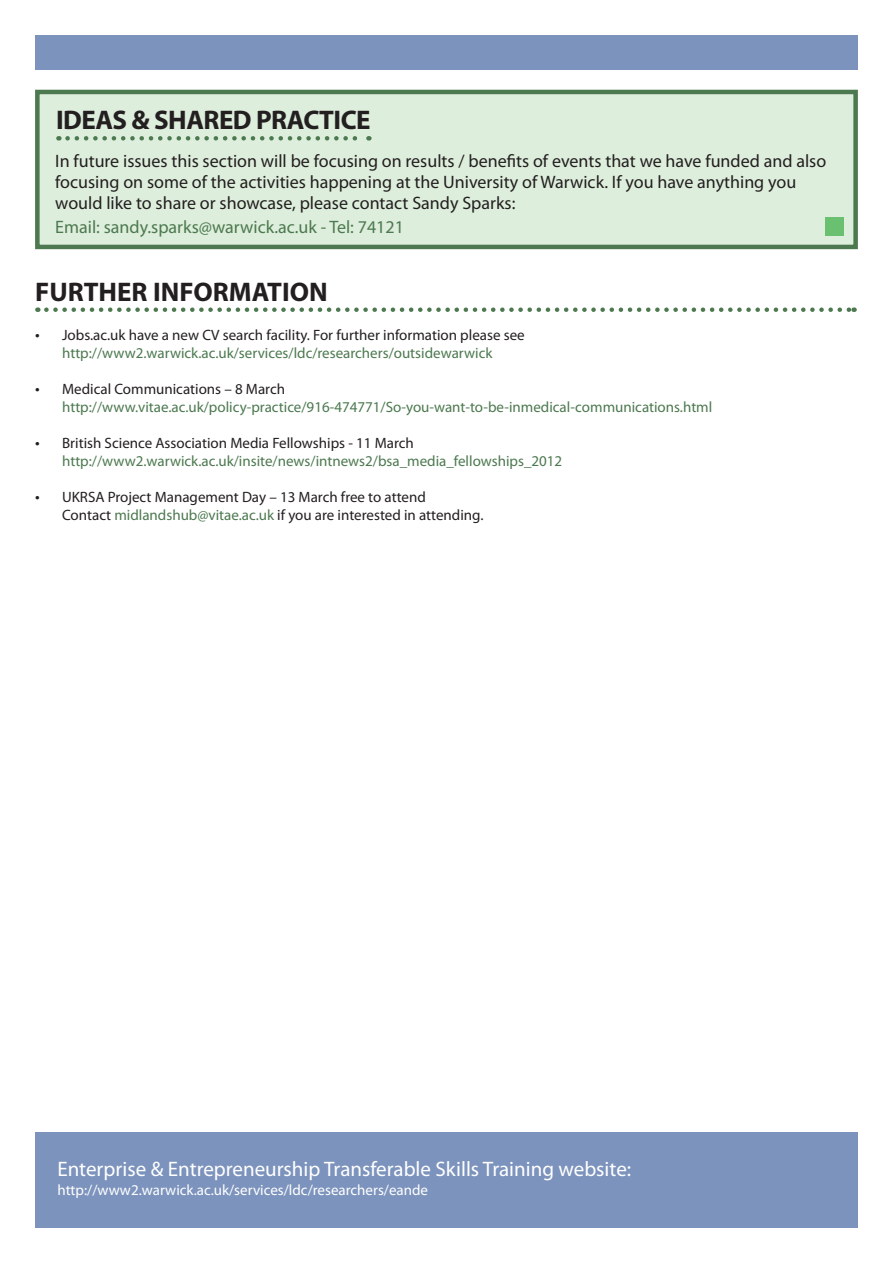
<style>
.page{position:relative;width:893px;height:1263px;background:#fff}
.page>*{position:absolute;margin:0;border:0;box-sizing:border-box;transform-origin:0 0}
.Headline{font:700 27px "Myriad Pro";letter-spacing:-.01em;color:#231f20}
.t1{font:21px "Myriad Pro";color:#fff}
.Body{font:18px/21px "Myriad Pro";color:#231f20}
.Body-2{font:18px "Myriad Pro";color:#4c794f}
.Body-3{font:15px/18px "Myriad Pro";color:#4c794f}
.Body-4{font:15px/18px "Myriad Pro";color:#231f20;text-align:center}
.t2{font:15px "Myriad Pro";color:#fff}
.s1{font-size:16.5px}
.s2{color:#4c794f}
.s3{font-size:16.5px;color:#231f20}
.s4{color:#231f20}
</style>
<div class="page">
<div style="left:35px;top:90px;width:823px;height:159px;background:#deeedc;border:4px solid #4c794f"></div>
<div style="left:825px;top:218px;width:19px;height:18px;background:#69c071"></div>
<div style="left:35px;top:1132px;width:823px;height:96px;background:#7c93bd"></div>
<div style="left:35px;top:35px;width:823px;height:34px;background:#7c93bd"></div>
<svg style="left:68px;top:136px;width:301px;height:5px"></svg>
<svg style="left:46px;top:307px;width:809px;height:5px"></svg>
<p class="Headline" style="left:56px;top:103px;width:316px">IDEAS &amp; SHARED PRACTICE</p>
<p class="Body" style="left:55px;top:150px;width:772px">In future issues this section will be focusing on results / benefits of events that we have funded and also focusing on some of the activities happening at the University of Warwick. If you have anything you would like to share or showcase, please contact Sandy Sparks:</p>
<p class="Body-2" style="left:55px;top:216px;width:350px">Email: sandy.sparks@warwick.ac.uk - Tel: 74121</p>
<p class="Headline" style="left:35px;top:274px;width:294px">FURTHER INFORMATION</p>
<p class="Body-4" style="left:35px;top:326px;width:491px"><span class="s1">•</span> Jobs.ac.uk have a new CV search facility. For further information please see <span class="s2">http://www2.warwick.ac.uk/services/ldc/researchers/outsidewarwick</span></p>
<p class="Body-3" style="left:62px;top:380px;width:652px;text-indent:-27px"><span class="s3">•</span> <span class="s4">Medical Communications – 8 March </span>http://www.vitae.ac.uk/policy-practice/916-474771/So-you-want-to-be-inmedical-communications.html</p>
<p class="Body-3" style="left:62px;top:434px;width:502px;text-indent:-27px"><span class="s3">•</span> <span class="s4">British Science Association Media Fellowships - 11 March </span>http://www2.warwick.ac.uk/insite/news/intnews2/bsa_media_fellowships_2012</p>
<p class="Body-4" style="left:62px;top:488px;width:423px;text-align:left;text-indent:-27px"><span class="s1">•</span> UKRSA Project Management Day – 13 March free to attend<br>Contact <span class="s2">midlandshub@vitae.ac.uk</span> if you are interested in attending.</p>
<p class="t1" style="left:57px;top:1156px;width:575px">Enterprise &amp; Entrepreneurship Transferable Skills Training website:</p>
<p class="t2" style="left:57px;top:1181px;width:372px">http://www2.warwick.ac.uk/services/ldc/researchers/eande</p>
</div>
